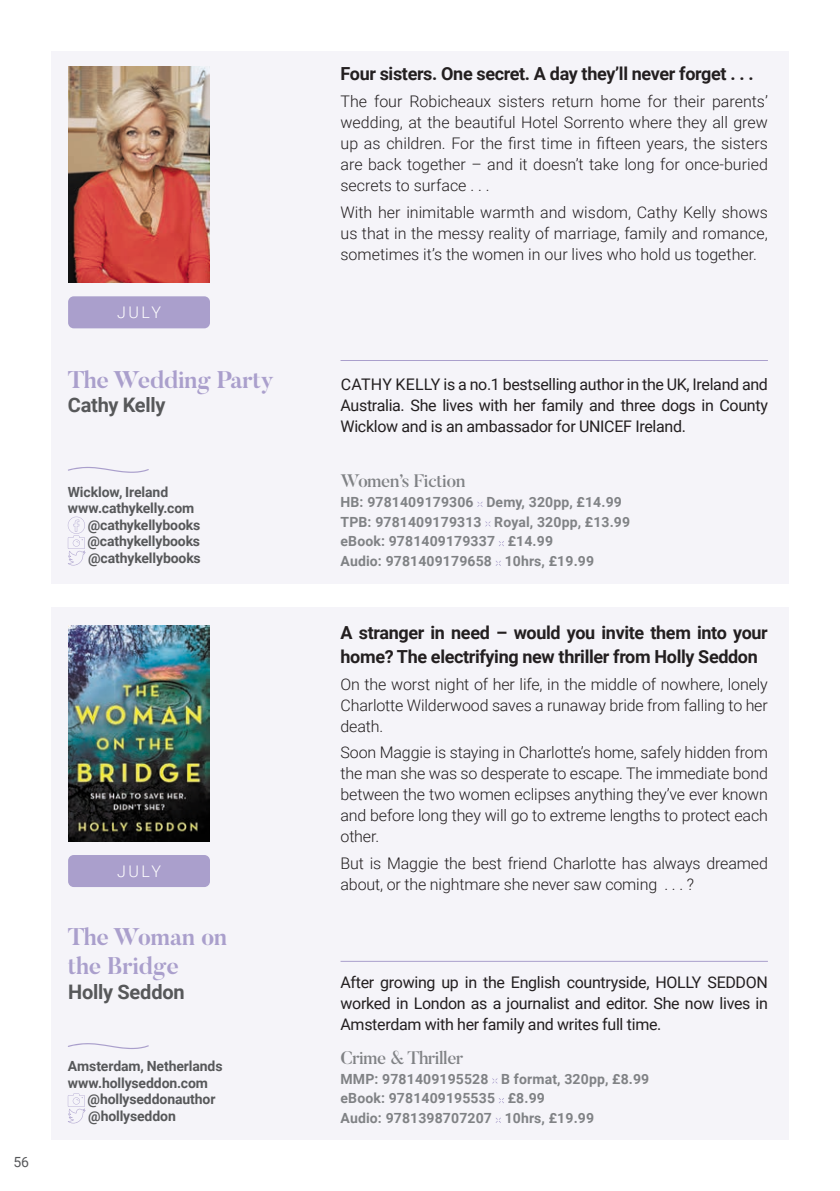
<style>
.page{position:relative;width:840px;height:1191px;background:#fff}
.page>*{position:absolute;margin:0;border:0;box-sizing:border-box;transform-origin:0 0}
.t1{font:700 24px "Butler";letter-spacing:-.01em;color:#aa9fcc}
.t2{font:700 20px "Roboto";letter-spacing:-.01em;color:#57585a}
.t3{font:700 18px/24px "Roboto";letter-spacing:-.02em;color:#231f20}
.t4{font:500 18px "Butler";letter-spacing:-.02em;color:#808285}
.t5{font:300 16px/21px "Roboto";letter-spacing:-.01em;color:#231f20;text-align:justify}
.t6{font:16px/21px "Roboto";letter-spacing:-.02em;color:#231f20;text-align:justify}
.t7{font:300 16px "Roboto";letter-spacing:.16em;color:#fff}
.t8{font:700 14px "Roboto";letter-spacing:.01em;color:#808285}
.t9{font:700 14px "Roboto";letter-spacing:-.005em;color:#57585a}
.t10{font:14px "Roboto";color:#57585a}
</style>
<div class="page">
<div style="left:51px;top:51px;width:737px;height:532px;background:#f5f4f9"></div>
<div style="left:68px;top:296px;width:142px;height:32px;background:#aa9fcc;border-radius:6px"></div>
<img style="left:68px;top:67px;width:142px;height:216px">
<svg style="left:68px;top:467px;width:81px;height:6px"></svg>
<hr style="left:340px;top:360px;width:427px;height:1px;background:#aa9fcc">
<div style="left:51px;top:607px;width:737px;height:533px;background:#f5f4f9"></div>
<div style="left:68px;top:855px;width:142px;height:32px;background:#aa9fcc;border-radius:6px"></div>
<img style="left:68px;top:625px;width:142px;height:216px">
<hr style="left:340px;top:960px;width:427px;height:1px;background:#aa9fcc">
<svg style="left:68px;top:1043px;width:81px;height:6px"></svg>
<svg style="left:477px;top:501px;width:5px;height:6px"></svg>
<svg style="left:485px;top:521px;width:5px;height:5px"></svg>
<svg style="left:499px;top:541px;width:5px;height:5px"></svg>
<svg style="left:495px;top:561px;width:5px;height:5px"></svg>
<svg style="left:68px;top:516px;width:17px;height:49px"></svg>
<svg style="left:68px;top:1093px;width:17px;height:30px"></svg>
<svg style="left:492px;top:1078px;width:5px;height:5px"></svg>
<svg style="left:499px;top:1098px;width:5px;height:5px"></svg>
<p class="t7" style="left:117px;top:301px;width:45px">JULY</p>
<p class="t1" style="left:68px;top:364px;width:207px">The Wedding Party</p>
<p class="t2" style="left:68px;top:391px;width:99px">Cathy Kelly</p>
<p class="t9" style="left:68px;top:482px;width:102px">Wicklow, Ireland</p>
<p class="t9" style="left:68px;top:498px;width:128px">www.cathykelly.com</p>
<p class="t9" style="left:88px;top:515px;width:114px">@cathykellybooks</p>
<p class="t9" style="left:87px;top:531px;width:114px">@cathykellybooks</p>
<p class="t9" style="left:88px;top:548px;width:114px">@cathykellybooks</p>
<p class="t10" style="left:13px;top:1152px;width:17px">56</p>
<p class="t7" style="left:117px;top:860px;width:45px">JULY</p>
<p class="t1" style="left:68px;top:921px;width:161px">The Woman on</p>
<p class="t1" style="left:68px;top:950px;width:113px">the Bridge</p>
<p class="t2" style="left:68px;top:978px;width:118px">Holly Seddon</p>
<p class="t9" style="left:68px;top:1056px;width:156px">Amsterdam, Netherlands</p>
<p class="t9" style="left:68px;top:1072px;width:142px">www.hollyseddon.com</p>
<p class="t9" style="left:87px;top:1089px;width:129px">@hollyseddonauthor</p>
<p class="t9" style="left:88px;top:1105px;width:89px">@hollyseddon</p>
<p class="t3" style="left:340px;top:61px;width:414px">Four sisters. One secret. A day they’ll never forget . . .</p>
<p class="t5" style="left:340px;top:90px;width:428px">The four Robicheaux sisters return home for their parents’ wedding, at the beautiful Hotel Sorrento where they all grew up as children. For the first time in fifteen years, the sisters are back together – and it doesn’t take long for once-buried secrets to surface . . .</p>
<p class="t5" style="left:340px;top:201px;width:428px">With her inimitable warmth and wisdom, Cathy Kelly shows us that in the messy reality of marriage, family and romance, sometimes it’s the women in our lives who hold us together.</p>
<p class="t6" style="left:340px;top:373px;width:429px">CATHY KELLY is a no.1 bestselling author in the UK, Ireland and Australia. She lives with her family and three dogs in County Wicklow and is an ambassador for UNICEF Ireland.</p>
<p class="t4" style="left:340px;top:469px;width:126px">Women’s Fiction</p>
<p class="t8" style="left:340px;top:492px;width:283px">HB: 9781409179306 Demy, 320pp, £14.99</p>
<p class="t8" style="left:340px;top:512px;width:291px">TPB: 9781409179313 Royal, 320pp, £13.99</p>
<p class="t8" style="left:340px;top:531px;width:214px">eBook: 9781409179337 £14.99</p>
<p class="t8" style="left:340px;top:551px;width:255px">Audio: 9781409179658 10hrs, £19.99</p>
<p class="t3" style="left:340px;top:620px;width:428px">A stranger in need – would you invite them into your home? The electrifying new thriller from Holly Seddon</p>
<p class="t5" style="left:340px;top:672px;width:428px">On the worst night of her life, in the middle of nowhere, lonely Charlotte Wilderwood saves a runaway bride from falling to her death.</p>
<p class="t5" style="left:340px;top:741px;width:428px">Soon Maggie is staying in Charlotte’s home, safely hidden from the man she was so desperate to escape. The immediate bond between the two women eclipses anything they’ve ever known and before long they will go to extreme lengths to protect each other.</p>
<p class="t5" style="left:340px;top:852px;width:428px">But is Maggie the best friend Charlotte has always dreamed about, or the nightmare she never saw coming . . . ?</p>
<p class="t6" style="left:340px;top:971px;width:429px">After growing up in the English countryside, HOLLY SEDDON worked in London as a journalist and editor. She now lives in Amsterdam with her family and writes full time.</p>
<p class="t4" style="left:340px;top:1046px;width:124px">Crime &amp; Thriller</p>
<p class="t8" style="left:340px;top:1068px;width:310px">MMP: 9781409195528 B format, 320pp, £8.99</p>
<p class="t8" style="left:340px;top:1088px;width:206px">eBook: 9781409195535 £8.99</p>
<p class="t8" style="left:340px;top:1108px;width:255px">Audio: 9781398707207 10hrs, £19.99</p>
</div>
